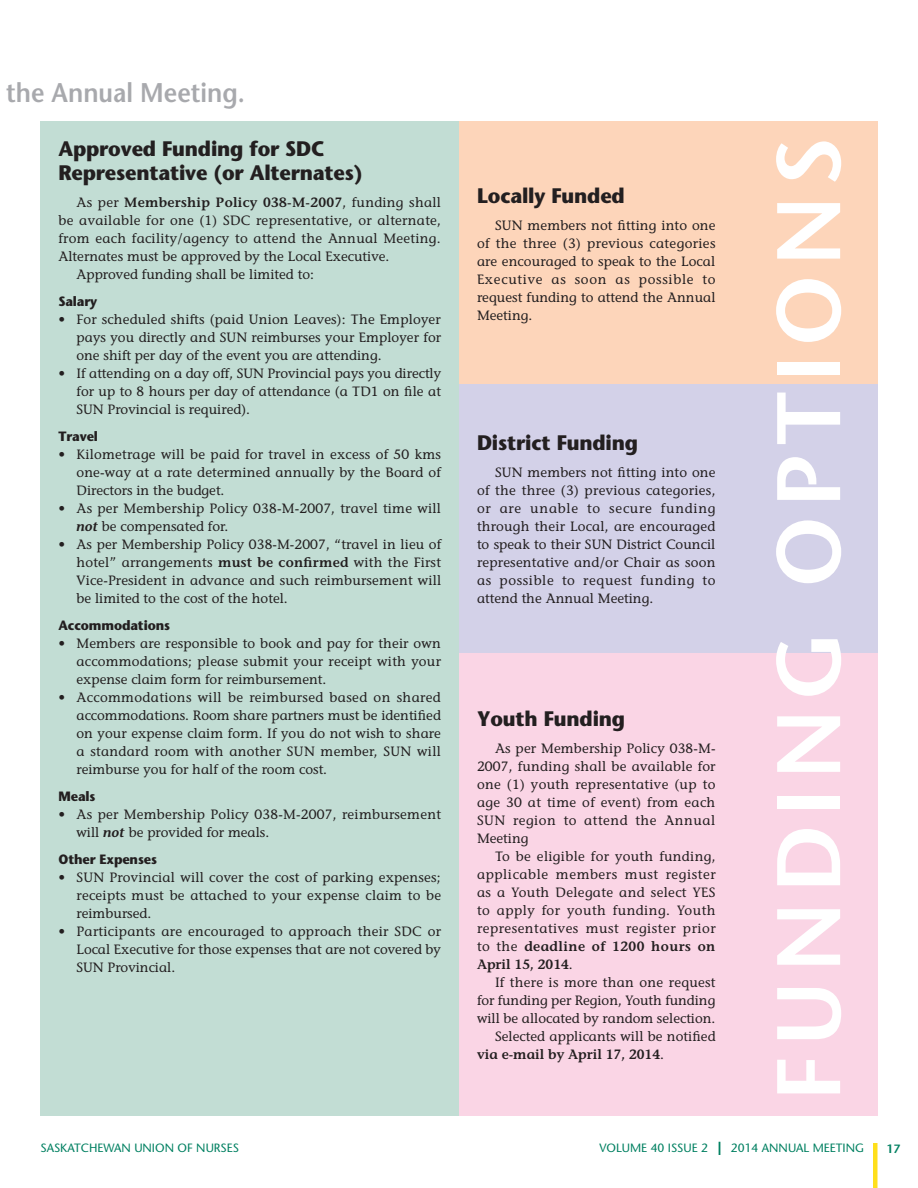
<style>
.page{position:relative;width:918px;height:1188px;background:#fff}
.page>*{position:absolute;margin:0;border:0;box-sizing:border-box;transform-origin:0 0}
.t1{font:600 90px "Stone Sans";letter-spacing:.1em;color:#fff}
.t2{font:600 27px "Stone Sans";color:#a8a9ad;scale:.91 1}
.head2{font:700 21px "Stone Sans";letter-spacing:-.01em;color:#231f20;scale:.95 1}
.text{font:13.5px/18px "Stone Informal";color:#231f20;text-align:justify}
.subhead_2{font:700 13.5px "Stone Sans";letter-spacing:-.01em;color:#231f20;scale:.95 1}
.t3{font:12px "Stone Sans";color:#008061}
.t4{font:600 12px "Stone Sans";color:#008061}
.s1{font-weight:600}
.s2{font-weight:600;font-style:italic}
.s3{font-weight:700;font-size:18px}
</style>
<div class="page">
<div style="left:873px;top:1143px;width:5px;height:45px;background:#ffdf1b"></div>
<div style="left:459px;top:652px;width:419px;height:464px;background:#fad5e5"></div>
<div style="left:459px;top:122px;width:419px;height:262px;background:#fdd5ba"></div>
<div style="left:459px;top:384px;width:419px;height:268px;background:#d3d1e8"></div>
<div style="left:40px;top:122px;width:419px;height:994px;background:#c2ddd4"></div>
<h2 class="t2" style="left:6px;top:76px;width:264px">the Annual Meeting.</h2>
<p class="head2" style="left:58px;top:136px;width:282px">Approved Funding for SDC</p>
<p class="head2" style="left:58px;top:160px;width:322px">Representative (or Alternates)</p>
<p class="text" style="left:58px;top:193px;width:384px;text-indent:18px">As per <span class="s1">Membership Policy 038-M-2007</span>, funding shall be available for one (1) SDC representative, or alternate, from each facility/agency to attend the Annual Meeting.<br>Alternates must be approved by the Local Executive.</p>
<p class="text" style="left:76px;top:265px;width:239px">Approved funding shall be limited to:</p>
<p class="subhead_2" style="left:58px;top:293px;width:42px">Salary</p>
<p class="text" style="left:76px;top:310px;width:366px;text-indent:-18px">• For scheduled shifts (paid Union Leaves): The Employer pays you directly and SUN reimburses your Employer for one shift per day of the event you are attending.</p>
<p class="text" style="left:76px;top:364px;width:366px;text-indent:-18px">• If attending on a day off, SUN Provincial pays you directly for up to 8 hours per day of attendance (a TD1 on file at SUN Provincial is required).</p>
<p class="subhead_2" style="left:58px;top:428px;width:43px">Travel</p>
<p class="text" style="left:76px;top:445px;width:366px;text-indent:-18px">• Kilometrage will be paid for travel in excess of 50 kms one-way at a rate determined annually by the Board of Directors in the budget.</p>
<p class="text" style="left:76px;top:499px;width:366px;text-indent:-18px">• As per Membership Policy 038-M-2007, travel time will <span class="s2">not</span> be compensated for.</p>
<p class="text" style="left:76px;top:535px;width:366px;text-indent:-18px">• As per Membership Policy 038-M-2007, “travel in lieu of hotel” arrangements <span class="s1">must be confirmed</span> with the First Vice-President in advance and such reimbursement will be limited to the cost of the hotel.</p>
<p class="subhead_2" style="left:58px;top:617px;width:119px">Accommodations</p>
<p class="text" style="left:76px;top:634px;width:366px;text-indent:-18px">• Members are responsible to book and pay for their own accommodations; please submit your receipt with your expense claim form for reimbursement.</p>
<p class="text" style="left:76px;top:688px;width:366px;text-indent:-18px">• Accommodations will be reimbursed based on shared accommodations. Room share partners must be identified on your expense claim form. If you do not wish to share a standard room with another SUN member, SUN will reimburse you for half of the room cost.</p>
<p class="subhead_2" style="left:58px;top:788px;width:40px">Meals</p>
<p class="text" style="left:76px;top:805px;width:366px;text-indent:-18px">• As per Membership Policy 038-M-2007, reimbursement will <span class="s2">not</span> be provided for meals.</p>
<p class="subhead_2" style="left:58px;top:851px;width:105px">Other Expenses</p>
<p class="text" style="left:76px;top:868px;width:366px;text-indent:-18px">• SUN Provincial will cover the cost of parking expenses; receipts must be attached to your expense claim to be reimbursed.</p>
<p class="text" style="left:76px;top:922px;width:366px;text-indent:-18px">• Participants are encouraged to approach their SDC or Local Executive for those expenses that are not covered by SUN Provincial.</p>
<p class="head2" style="left:477px;top:182px;width:157px">Locally Funded</p>
<p class="text" style="left:477px;top:216px;width:240px;text-indent:18px">SUN members not fitting into one of the three (3) previous categories are encouraged to speak to the Local Executive as soon as possible to request funding to attend the Annual Meeting.</p>
<p class="head2" style="left:477px;top:430px;width:171px">District Funding</p>
<p class="text" style="left:477px;top:463px;width:240px;text-indent:18px">SUN members not fitting into one of the three (3) previous categories, or are unable to secure funding through their Local, are encouraged to speak to their SUN District Council representative and/or Chair as soon as possible to request funding to attend the Annual Meeting.</p>
<p class="head2" style="left:477px;top:706px;width:157px">Youth Funding</p>
<p class="text" style="left:477px;top:739px;width:240px;text-indent:18px">As per Membership Policy 038-M-2007, funding shall be available for one (1) youth representative (up to age 30 at time of event) from each SUN region to attend the Annual Meeting</p>
<p class="text" style="left:477px;top:847px;width:240px;text-indent:18px">To be eligible for youth funding, applicable members must register as a Youth Delegate and select YES to apply for youth funding. Youth representatives must register prior to the <span class="s1">deadline of 1200 hours on April 15, 2014</span>.</p>
<p class="text" style="left:477px;top:973px;width:240px;text-indent:18px">If there is more than one request for funding per Region, Youth funding will be allocated by random selection.</p>
<p class="text" style="left:477px;top:1027px;width:240px;text-indent:18px">Selected applicants will be notified <span class="s1">via e-mail by April 17, 2014</span>.</p>
<p class="t1" style="left:753px;top:1101px;width:966px;rotate:-90deg">FUNDING OPTIONS</p>
<p class="t3" style="left:40px;top:1141px;width:200px">SASKATCHEWAN UNION OF NURSES</p>
<p class="t3" style="left:599px;top:1141px;width:266px">VOLUME 40 ISSUE 2 <span class="s3">|</span> 2014 ANNUAL MEETING</p>
<p class="t4" style="left:886px;top:1141px;width:15px">17</p>
</div>
